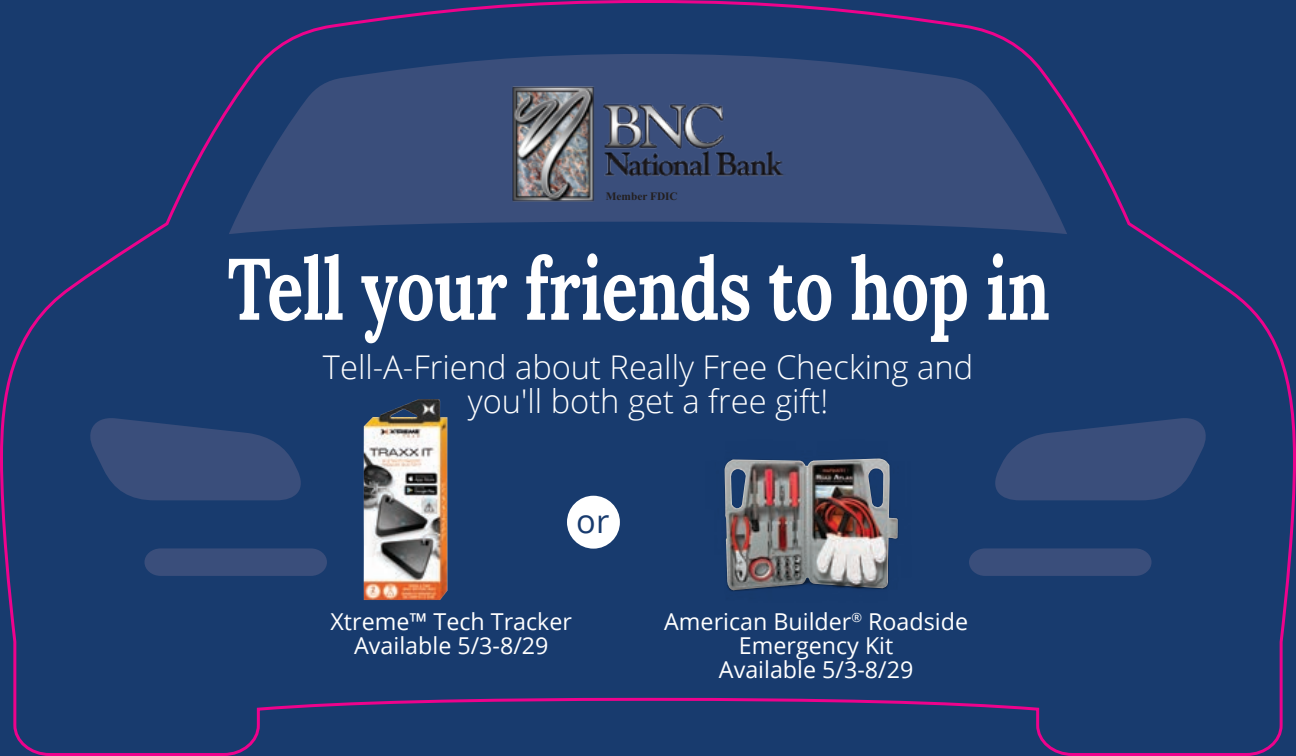
<style>
.page{position:relative;width:1296px;height:756px;background:#183b6e}
.page>*{position:absolute;margin:0;border:0;box-sizing:border-box;transform-origin:0 0}
.t1{font:700 87px "Lora";letter-spacing:-.005em;color:#fff;scale:.77 1}
.t2{font:300 32.7px "Open Sans";color:#fff}
.t3{font:32.7px "Open Sans";color:#183b6e}
.t4{font:23.4px/24px "Open Sans";color:#fff;text-align:center}
.t5{font:700 11.4px "Times New Roman";color:#231f20}
</style>
<div class="page">
<svg style="left:85px;top:416px;width:222px;height:84px"></svg>
<svg style="left:144px;top:548px;width:183px;height:28px"></svg>
<svg style="left:989px;top:416px;width:222px;height:84px"></svg>
<svg style="left:969px;top:548px;width:183px;height:28px"></svg>
<svg style="left:229px;top:54px;width:838px;height:180px;fill:#3a4e7b"></svg>
<img style="left:510px;top:86px;width:276px;height:119px">
<img style="left:364px;top:399px;width:83px;height:201px">
<div style="left:680px;top:440px;width:259px;height:172px;background:#183b6e"></div>
<img style="left:725px;top:459px;width:173px;height:131px">
<div style="left:567px;top:496px;width:53px;height:53px;background:#fff;border-radius:50%"></div>
<p class="t5" style="left:606px;top:188px;width:73px">Member FDIC</p>
<p class="t1" style="left:228px;top:232px;width:1069px">Tell your friends to hop in</p>
<p class="t2" style="left:323px;top:345px;width:652px">Tell-A-Friend about Really Free Checking and</p>
<p class="t2" style="left:468px;top:378px;width:362px">you'll both get a free gift!</p>
<p class="t3" style="left:576px;top:498px;width:34px">or</p>
<p class="t4" style="left:331px;top:609px;width:243px">Xtreme™ Tech Tracker</p>
<p class="t4" style="left:354px;top:633px;width:196px">Available 5/3-8/29</p>
<p class="t4" style="left:664px;top:609px;width:305px">American Builder<sup>®</sup> Roadside<br>Emergency Kit</p>
<p class="t4" style="left:719px;top:657px;width:196px">Available 5/3-8/29</p>
</div>
